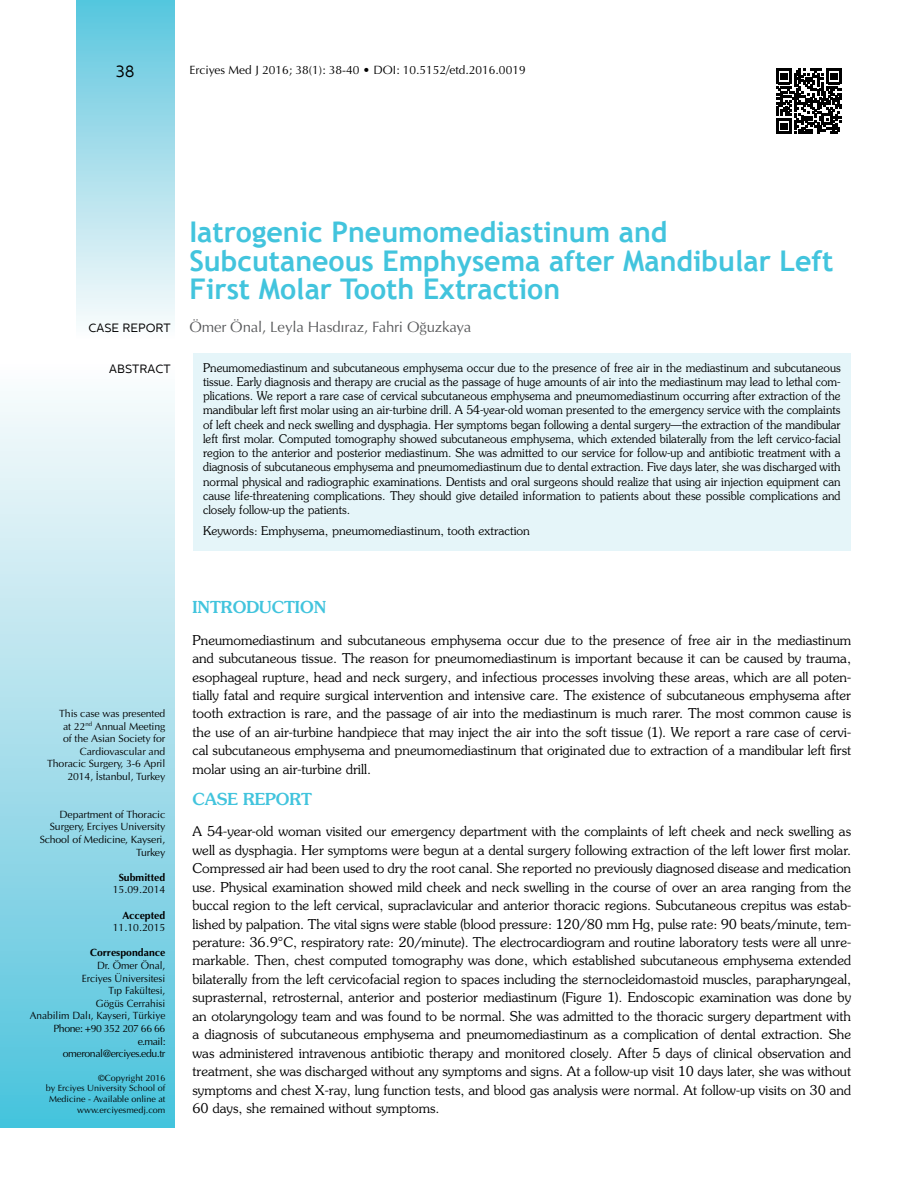
<style>
.page{position:relative;width:915px;height:1191px;background:#fff}
.page>*{position:absolute;margin:0;border:0;box-sizing:border-box;transform-origin:0 0}
.t1{font:700 28.5px/28.5px "Trebuchet MS";color:#42c4dd}
.t2{font:500 16.5px "Souvenir Std";color:#42c4dd}
.t3{font:16.5px "Centrale Sans";color:#000}
.t4{font:15px "Optima Normal Tr";letter-spacing:-.01em;color:#58595b}
.t5{font:300 13.5px/18.5px "Souvenir Std";color:#000;text-align:justify}
.t6{font:300 12px/14.2px "Souvenir Std";color:#000;text-align:justify;scale:.96 1}
.t7{font:12px "Optima Normal Tr";color:#000}
.t8{font:300 12px "Souvenir Std";color:#000}
.t9{font:12px "Centrale Sans";color:#000}
.t10{font:10.5px/12.6px "Optima Normal Tr";letter-spacing:-.01em;color:#000;text-align:right}
.t11{font:10.5px/12.6px "Optima Normal Tr";letter-spacing:-.01em;color:#000;text-align:right;scale:.96 1}
.t12{font:10.5px "Optima Bold Tr";color:#000}
.t13{font:9px/10.8px "Optima Normal Tr";color:#000;text-align:right}
</style>
<div class="page">
<div style="left:193px;top:353px;width:657px;height:198px;background:#e5f5f9"></div>
<div style="left:76px;top:0;width:98px;height:338px;background:linear-gradient(to bottom,#5ac5dd,#fdfcfc)"></div>
<div style="left:0;top:364px;width:174px;height:763px;background:linear-gradient(to bottom,#fffcfc,#4dc2dc)"></div>
<svg style="left:776px;top:69px;width:65px;height:65px"></svg>
<p class="t3" style="left:116px;top:62px;width:20px">38</p>
<p class="t7" style="left:189px;top:62px;width:338px">Erciyes Med J 2016; 38(1): 38-40 • DOI: 10.5152/etd.2016.0019</p>
<p class="t9" style="left:88px;top:321px;width:84px">CASE REPORT</p>
<h1 class="t1" style="left:189px;top:218px;width:645px">Iatrogenic Pneumomediastinum and<br>Subcutaneous Emphysema after Mandibular Left<br>First Molar Tooth Extraction</h1>
<p class="t4" style="left:189px;top:318px;width:283px">Ömer Önal, Leyla Hasdıraz, Fahri Oğuzkaya</p>
<p class="t9" style="left:109px;top:362px;width:63px">ABSTRACT</p>
<p class="t6" style="left:203px;top:360px;width:665px">Pneumomediastinum and subcutaneous emphysema occur due to the presence of free air in the mediastinum and subcutaneous tissue. Early diagnosis and therapy are crucial as the passage of huge amounts of air into the mediastinum may lead to lethal com&shy;plications. We report a rare case of cervical subcutaneous emphysema and pneumomediastinum occurring after extraction of the mandibular left first molar using an air-turbine drill. A 54-year-old woman presented to the emergency service with the complaints of left cheek and neck swelling and dysphagia. Her symptoms began following a dental surgery—the extraction of the mandibular left first molar. Computed tomography showed subcutaneous emphysema, which extended bilaterally from the left cervico-facial region to the anterior and posterior mediastinum. She was admitted to our service for follow-up and antibiotic treatment with a diagnosis of subcutaneous emphysema and pneumomediastinum due to dental extraction. Five days later, she was discharged with normal physical and radiographic examinations. Dentists and oral surgeons should realize that using air injection equipment can cause life-threatening complications. They should give detailed information to patients about these possible complications and closely follow-up the patients.</p>
<p class="t8" style="left:203px;top:524px;width:328px">Keywords: Emphysema, pneumomediastinum, tooth extraction</p>
<p class="t10" style="left:47px;top:707px;width:120px">This case was presented<br>at 22<sup>nd</sup> Annual Meeting<br>of the Asian Society for<br>Cardiovascular and<br>Thoracic Surgery, 3-6 April<br>2014, İstanbul, Turkey</p>
<p class="t10" style="left:40px;top:808px;width:127px">Department of Thoracic<br>Surgery, Erciyes University<br>School of Medicine, Kayseri,<br>Turkey</p>
<p class="t12" style="left:119px;top:870px;width:48px">Submitted</p>
<p class="t10" style="left:113px;top:883px;width:54px">15.09.2014</p>
<p class="t12" style="left:122px;top:908px;width:44px">Accepted</p>
<p class="t10" style="left:113px;top:921px;width:54px">11.10.2015</p>
<p class="t12" style="left:90px;top:946px;width:77px">Correspondance</p>
<p class="t11" style="left:30px;top:959px;width:143px">Dr. Ömer Önal,<br>Erciyes Üniversitesi<br>Tıp Fakültesi,<br>Gögüs Cerrahisi<br>Anabilim Dalı, Kayseri, Türkiye<br>Phone: +90 352 207 66 66 e.mail:<br>omeronal@erciyes.edu.tr</p>
<p class="t13" style="left:46px;top:1072px;width:121px">©Copyright 2016<br>by Erciyes University School of<br>Medicine - Available online at www.erciyesmedj.com</p>
<p class="t2" style="left:192px;top:597px;width:135px">INTRODUCTION</p>
<p class="t5" style="left:192px;top:630px;width:660px">Pneumomediastinum and subcutaneous emphysema occur due to the presence of free air in the mediastinum and subcutaneous tissue. The reason for pneumomediastinum is important because it can be caused by trauma, esophageal rupture, head and neck surgery, and infectious processes involving these areas, which are all poten&shy;tially fatal and require surgical intervention and intensive care. The existence of subcutaneous emphysema after tooth extraction is rare, and the passage of air into the mediastinum is much rarer. The most common cause is the use of an air-turbine handpiece that may inject the air into the soft tissue (1). We report a rare case of cervi&shy;cal subcutaneous emphysema and pneumomediastinum that originated due to extraction of a mandibular left first molar using an air-turbine drill.</p>
<p class="t2" style="left:192px;top:789px;width:121px">CASE REPORT</p>
<p class="t5" style="left:192px;top:822px;width:660px">A 54-year-old woman visited our emergency department with the complaints of left cheek and neck swelling as well as dysphagia. Her symptoms were begun at a dental surgery following extraction of the left lower first molar.<br>Compressed air had been used to dry the root canal. She reported no previously diagnosed disease and medication use. Physical examination showed mild cheek and neck swelling in the course of over an area ranging from the buccal region to the left cervical, supraclavicular and anterior thoracic regions. Subcutaneous crepitus was estab&shy;lished by palpation. The vital signs were stable (blood pressure: 120/80 mm Hg, pulse rate: 90 beats/minute, tem&shy;perature: 36.9°C, respiratory rate: 20/minute). The electrocardiogram and routine laboratory tests were all unre&shy;markable. Then, chest computed tomography was done, which established subcutaneous emphysema extended bilaterally from the left cervicofacial region to spaces including the sternocleidomastoid muscles, parapharyngeal, suprasternal, retrosternal, anterior and posterior mediastinum (Figure 1). Endoscopic examination was done by an otolaryngology team and was found to be normal. She was admitted to the thoracic surgery department with a diagnosis of subcutaneous emphysema and pneumomediastinum as a complication of dental extraction. She was administered intravenous antibiotic therapy and monitored closely. After 5 days of clinical observation and treatment, she was discharged without any symptoms and signs. At a follow-up visit 10 days later, she was without symptoms and chest X-ray, lung function tests, and blood gas analysis were normal. At follow-up visits on 30 and 60 days, she remained without symptoms.</p>
</div>
